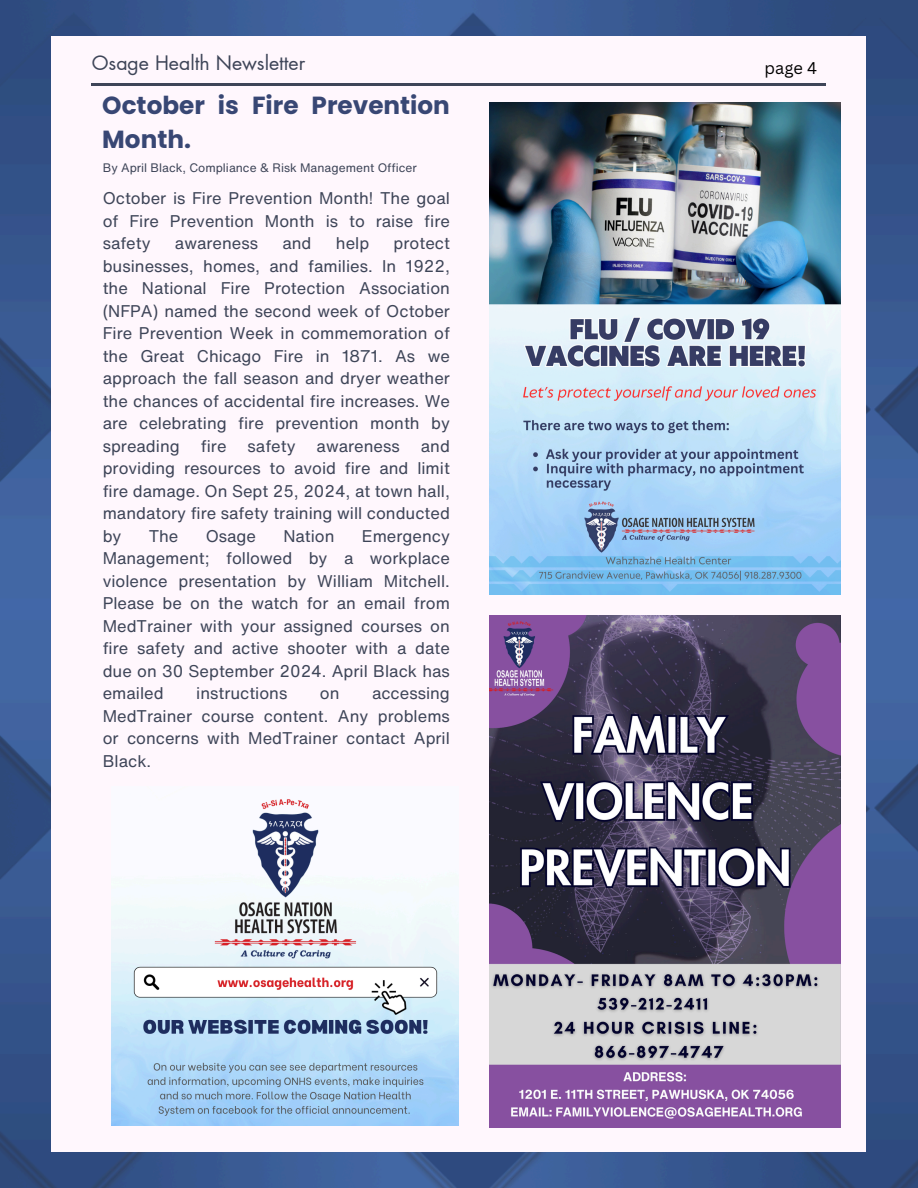
<style>
.page{position:relative;width:918px;height:1188px;background:#fff}
.page>*{position:absolute;margin:0;border:0;box-sizing:border-box;transform-origin:0 0}
.t1{font:700 24.75px/33.8px "Poppins";color:#384774}
.t2{font:19.5px "Futura LT Pro";color:#3e4558}
.t3{font:16.5px/22.5px "Helvetica Now Text";color:#3e4558;text-align:justify}
.t4{font:16.5px "Canva Sans";color:#000}
.t5{font:12px "Helvetica Now Text";color:#3e4558}
</style>
<div class="page">
<img style="left:0;top:0;width:918px;height:1188px">
<div style="left:52px;top:36px;width:814px;height:1116px;background:#fff7fd"></div>
<hr style="left:92px;top:83px;width:734px;height:3px;background:#3e4558">
<img style="left:489px;top:102px;width:351px;height:492px">
<img style="left:489px;top:615px;width:351px;height:513px">
<img style="left:111px;top:799px;width:348px;height:326px">
<h2 class="t2" style="left:92px;top:54px;width:215px">Osage Health Newsletter</h2>
<p class="t4" style="left:765px;top:56px;width:54px">page 4</p>
<p class="t1" style="left:102px;top:89px;width:349px">October is Fire Prevention<br>Month.</p>
<h3 class="t5" style="left:103px;top:159px;width:316px">By April Black, Compliance &amp; Risk Management Officer</h3>
<h1 class="t3" style="left:103px;top:187px;width:349px">October is Fire Prevention Month! The goal of Fire Prevention Month is to raise fire safety</h1>
<h1 class="t3" style="left:175px;top:232px;width:85px">awareness</h1>
<h1 class="t3" style="left:282px;top:232px;width:31px">and</h1>
<h1 class="t3" style="left:336px;top:232px;width:35px">help</h1>
<h1 class="t3" style="left:103px;top:232px;width:349px;text-indent:291px">protect businesses, homes, and families. In 1922, the National Fire Protection Association (NFPA) named the second week of October Fire Prevention Week in commemoration of the Great Chicago Fire in 1871. As we approach the fall season and dryer weather the chances of accidental fire increases. We are celebrating fire prevention month by spreading</h1>
<h1 class="t3" style="left:103px;top:435px;width:349px;text-indent:318px">and providing resources to avoid fire and limit fire damage. On Sept 25, 2024, at town hall, mandatory fire safety training will conducted by</h1>
<h1 class="t3" style="left:201px;top:435px;width:27px">fire</h1>
<h1 class="t3" style="left:248px;top:435px;width:49px">safety</h1>
<h1 class="t3" style="left:317px;top:435px;width:85px">awareness</h1>
<h1 class="t3" style="left:149px;top:525px;width:31px">The</h1>
<h1 class="t3" style="left:206px;top:525px;width:52px">Osage</h1>
<h1 class="t3" style="left:283px;top:525px;width:53px">Nation</h1>
<h1 class="t3" style="left:103px;top:525px;width:349px;text-indent:259px">Emergency Management; followed by a workplace violence presentation by William Mitchell.<br>Please be on the watch for an email from MedTrainer with your assigned courses on fire safety and active shooter with a date due on 30 September 2024. April Black has emailed</h1>
<h1 class="t3" style="left:103px;top:682px;width:349px;text-indent:269px">accessing MedTrainer course content. Any problems or concerns with MedTrainer contact April Black.</h1>
<h1 class="t3" style="left:196px;top:682px;width:93px">instructions</h1>
<h1 class="t3" style="left:320px;top:682px;width:21px">on</h1>
</div>
